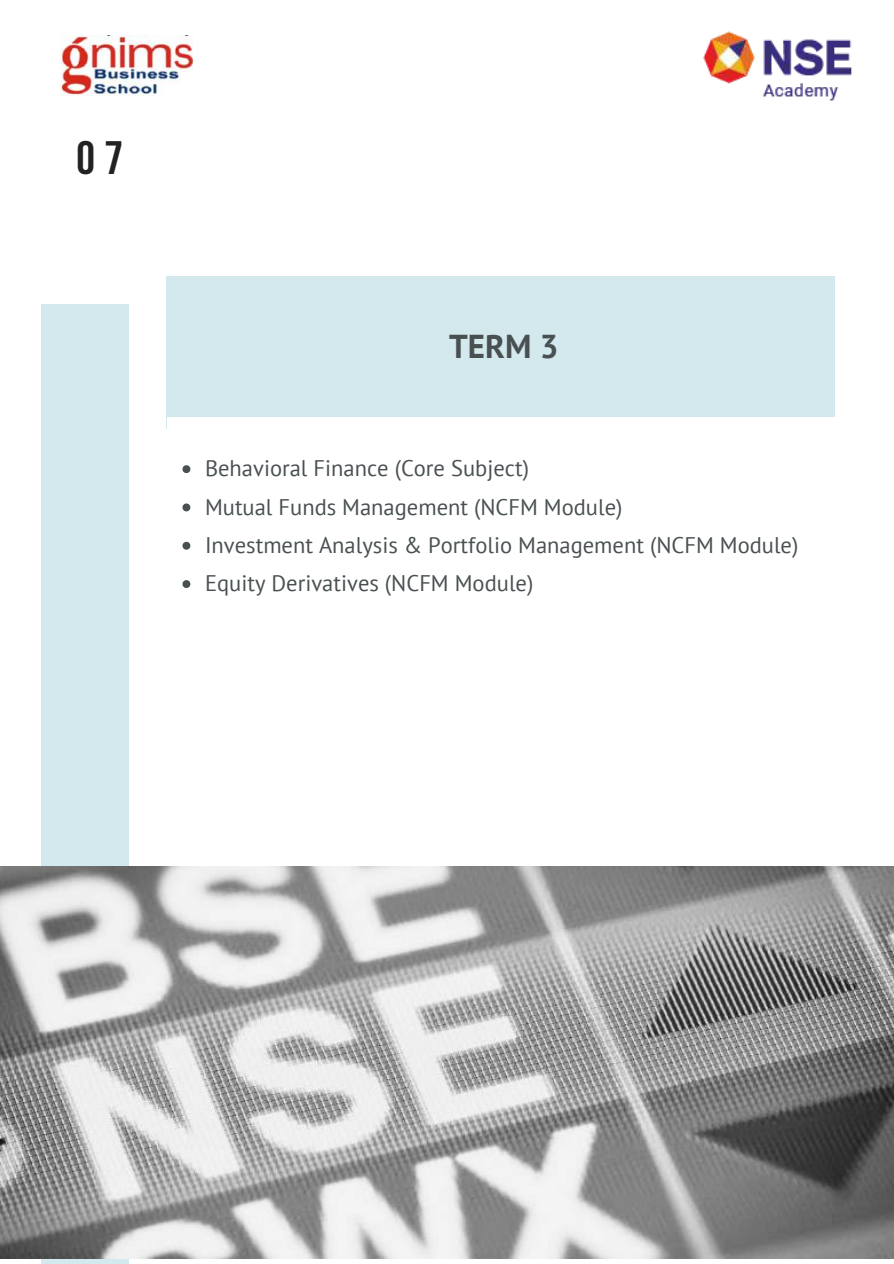
<style>
.page{position:relative;width:894px;height:1264px;background:#fff}
.page>*{position:absolute;margin:0;border:0;box-sizing:border-box;transform-origin:0 0}
.t1{font:700 46.65px "Bebas Neue";color:#222}
.t2{font:700 33px "PT Sans";color:#495052}
.t3{font:22.5px/38.2px "PT Sans";color:#495052}
</style>
<div class="page">
<div style="left:166px;top:277px;width:668px;height:152px;background:#d3e9ee"></div>
<div style="left:42px;top:305px;width:87px;height:958px;background:#d3e9ee"></div>
<div style="left:167px;top:417px;width:668px;height:26px;background:#fff"></div>
<img style="left:0;top:866px;width:893px;height:392px">
<svg style="left:182px;top:465px;width:8px;height:8px"></svg>
<svg style="left:182px;top:503px;width:8px;height:8px"></svg>
<svg style="left:182px;top:542px;width:8px;height:7px"></svg>
<svg style="left:182px;top:580px;width:8px;height:8px"></svg>
<img style="left:60px;top:36px;width:133px;height:60px">
<img style="left:703px;top:31px;width:149px;height:70px">
<h1 class="t1" style="left:77px;top:139px;width:48px">07</h1>
<h2 class="t2" style="left:449px;top:324px;width:111px">TERM 3</h2>
<p class="t3" style="left:205px;top:449px;width:594px">Behavioral Finance (Core Subject)<br>Mutual Funds Management (NCFM Module)<br>Investment Analysis &amp; Portfolio Management (NCFM Module)<br>Equity Derivatives (NCFM Module)</p>
</div>
